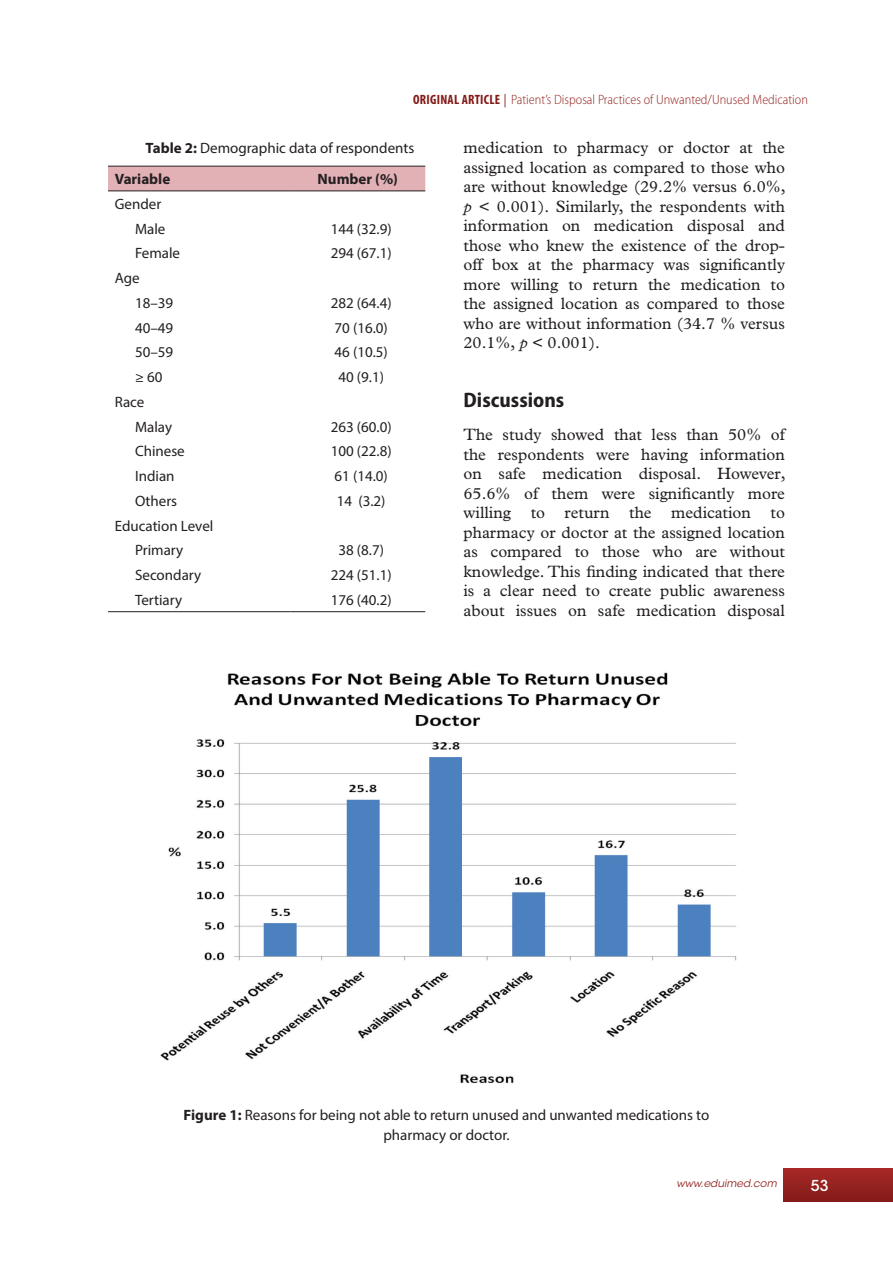
<style>
.page{position:relative;width:893px;height:1263px;background:#fff}
.page>*{position:absolute;margin:0;border:0;box-sizing:border-box;transform-origin:0 0}
.t1{font:700 semi-condensed 21px "Myriad Pro";color:#231f20}
.t2{font:16.5px/19.5px "Plantin Std";color:#231f20;text-align:justify}
.t3{font:15px/24.8px "Myriad Pro";color:#231f20}
.t4{font:700 15px "Myriad Pro";color:#231f20}
.t5{font:500 15px "ITC Avant Garde Std";color:#fff}
.t6{font:300 semi-condensed 13.5px "Myriad Pro";color:#94231f}
.t7{font:italic 10.5px "ITC Avant Garde Std";color:#94231f}
.s1{font-weight:700;font-stretch:condensed;color:#831917}
.s2{font-family:"ITC Avant Garde Std";font-weight:400;font-stretch:condensed}
.s3{font-weight:700}
.s4{font-style:italic}
</style>
<div class="page">
<div style="left:784px;top:1168px;width:109px;height:34px;background:linear-gradient(to bottom,#a82927,#841b18)"></div>
<img style="left:160px;top:672px;width:577px;height:412px">
<div style="left:108px;top:167px;width:317px;height:24px;background:#e2b1b6"></div>
<hr style="left:108px;top:166px;width:182px;height:1px;background:#231f20">
<hr style="left:290px;top:166px;width:135px;height:1px;background:#231f20">
<hr style="left:108px;top:191px;width:182px;height:1px;background:#231f20">
<hr style="left:290px;top:191px;width:135px;height:1px;background:#231f20">
<hr style="left:108px;top:611px;width:182px;height:1px;background:#231f20">
<hr style="left:290px;top:611px;width:135px;height:1px;background:#231f20">
<p class="t6" style="left:413px;top:91px;width:396px"><span class="s1">ORIGINAL ARTICLE</span> <span class="s2">|</span> Patient’s Disposal Practices of Unwanted/Unused Medication</p>
<p class="t3" style="left:115px;top:132px;width:301px;line-height:31.2px;text-indent:31px"><span class="s3">Table 2:</span> Demographic data of respondents<br><span class="s3">Variable</span></p>
<p class="t4" style="left:318px;top:169px;width:82px">Number (%)</p>
<p class="t3" style="left:115px;top:191px;width:52px;text-align:right">Gender<br>Male</p>
<p class="t3" style="left:331px;top:216px;width:62px">144 (32.9)</p>
<p class="t3" style="left:135px;top:241px;width:47px">Female</p>
<p class="t3" style="left:331px;top:241px;width:62px">294 (67.1)</p>
<p class="t3" style="left:135px;top:265px;width:40px;text-indent:-20px">Age<br>18–39</p>
<p class="t3" style="left:331px;top:290px;width:62px">282 (64.4)</p>
<p class="t3" style="left:135px;top:315px;width:40px">40–49</p>
<p class="t3" style="left:334px;top:315px;width:55px">70 (16.0)</p>
<p class="t3" style="left:135px;top:340px;width:40px">50–59</p>
<p class="t3" style="left:334px;top:340px;width:55px">46 (10.5)</p>
<p class="t3" style="left:135px;top:364px;width:29px">≥ 60</p>
<p class="t3" style="left:338px;top:364px;width:47px">40 (9.1)</p>
<p class="t3" style="left:135px;top:389px;width:39px;text-indent:-20px">Race<br>Malay</p>
<p class="t3" style="left:331px;top:414px;width:62px">263 (60.0)</p>
<p class="t3" style="left:135px;top:439px;width:51px">Chinese</p>
<p class="t3" style="left:331px;top:439px;width:62px">100 (22.8)</p>
<p class="t3" style="left:135px;top:463px;width:41px">Indian</p>
<p class="t3" style="left:334px;top:463px;width:55px">61 (14.0)</p>
<p class="t3" style="left:135px;top:488px;width:44px">Others</p>
<p class="t3" style="left:337px;top:488px;width:50px">14 (3.2)</p>
<p class="t3" style="left:135px;top:513px;width:80px;text-indent:-20px">Education Level<br>Primary</p>
<p class="t3" style="left:338px;top:538px;width:47px">38 (8.7)</p>
<p class="t3" style="left:135px;top:562px;width:68px">Secondary</p>
<p class="t3" style="left:331px;top:562px;width:62px">224 (51.1)</p>
<p class="t3" style="left:135px;top:587px;width:49px">Tertiary</p>
<p class="t3" style="left:331px;top:587px;width:62px">176 (40.2)</p>
<p class="t2" style="left:463px;top:138px;width:324px">medication to pharmacy or doctor at the assigned location as compared to those who are without knowledge (29.2% versus 6.0%, <span class="s4">p</span> &lt; 0.001). Similarly, the respondents with information on medication disposal and those who knew the existence of the drop&shy;off box at the pharmacy was significantly more willing to return the medication to the assigned location as compared to those who are without information (34.7 % versus 20.1%, <span class="s4">p</span> &lt; 0.001).</p>
<p class="t1" style="left:463px;top:387px;width:102px">Discussions</p>
<p class="t2" style="left:463px;top:425px;width:324px">The study showed that less than 50% of the respondents were having information on safe medication disposal. However, 65.6% of them were significantly more willing to return the medication to pharmacy or doctor at the assigned location as compared to those who are without knowledge. This finding indicated that there is a clear need to create public awareness about issues on safe medication disposal</p>
<p class="t3" style="left:184px;top:1105px;width:527px;line-height:19.5px;text-align:center"><span class="s3">Figure 1:</span> Reasons for being not able to return unused and unwanted medications to pharmacy or doctor.</p>
<p class="t7" style="left:677px;top:1177px;width:102px">www.eduimed.com</p>
<p class="t5" style="left:811px;top:1176px;width:19px">53</p>
</div>
